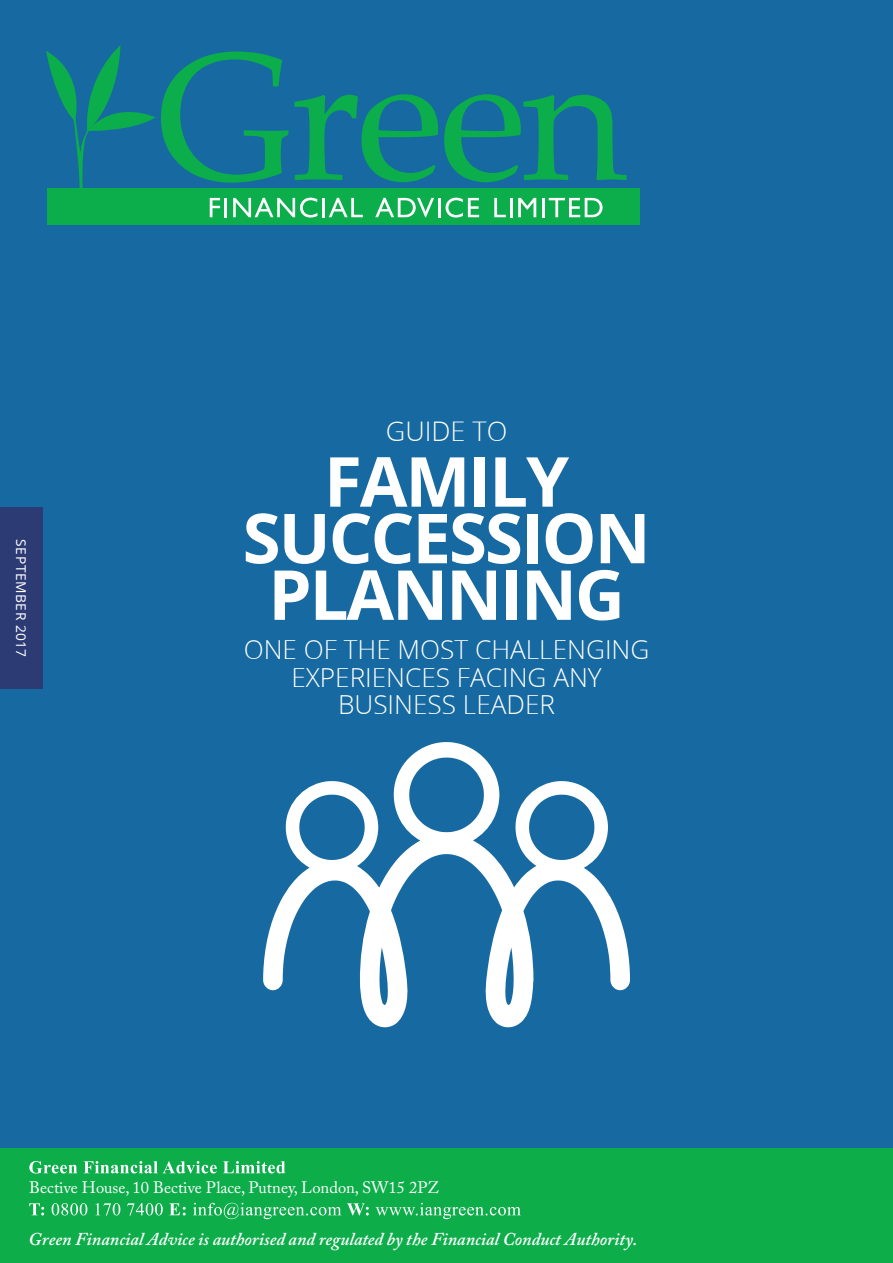
<style>
.page{position:relative;width:893px;height:1263px;background:#176aa1}
.page>*{position:absolute;margin:0;border:0;box-sizing:border-box;transform-origin:0 0}
.t1{font:700 69px/56.6px "Open Sans";letter-spacing:-.03em;color:#fff;text-align:center}
.t2{font:300 27px "Open Sans";color:#fff}
.t3{font:300 26.25px/27.6px "Open Sans";color:#fff;text-align:center}
.t4{font:italic 600 18px "Adobe Caslon Pro";color:#fff}
.t5{font:16.5px "Adobe Caslon Pro";color:#fff}
.t6{font:13.5px "Open Sans";letter-spacing:.04em;color:#fff}
</style>
<div class="page">
<div style="left:0;top:507px;width:43px;height:182px;background:#2d3b74"></div>
<svg style="left:263px;top:742px;width:367px;height:286px"></svg>
<svg style="left:161px;top:52px;width:127px;height:131px"></svg>
<svg style="left:294px;top:94px;width:144px;height:88px"></svg>
<svg style="left:444px;top:94px;width:183px;height:88px"></svg>
<svg style="left:46px;top:45px;width:109px;height:153px"></svg>
<div style="left:48px;top:188px;width:592px;height:36px;background:#0cad4b"></div>
<svg style="left:210px;top:198px;width:17px;height:19px"></svg>
<svg style="left:233px;top:198px;width:84px;height:20px"></svg>
<hr style="left:322px;top:198px;width:3px;height:19px;background:#fff">
<svg style="left:329px;top:198px;width:34px;height:19px"></svg>
<svg style="left:375px;top:198px;width:59px;height:19px"></svg>
<hr style="left:438px;top:198px;width:3px;height:19px;background:#fff">
<svg style="left:446px;top:198px;width:33px;height:20px"></svg>
<svg style="left:494px;top:198px;width:18px;height:19px"></svg>
<svg style="left:518px;top:198px;width:18px;height:19px"></svg>
<hr style="left:542px;top:198px;width:3px;height:19px;background:#fff">
<svg style="left:549px;top:198px;width:54px;height:19px"></svg>
<div style="left:0;top:1149px;width:893px;height:114px;background:#0dad4a"></div>
<svg style="left:29px;top:1161px;width:48px;height:12px"></svg>
<svg style="left:83px;top:1161px;width:134px;height:12px"></svg>
<svg style="left:223px;top:1161px;width:62px;height:12px"></svg>
<svg style="left:29px;top:1203px;width:15px;height:12px"></svg>
<svg style="left:52px;top:1203px;width:35px;height:12px"></svg>
<svg style="left:95px;top:1203px;width:25px;height:12px"></svg>
<svg style="left:127px;top:1203px;width:36px;height:12px"></svg>
<svg style="left:169px;top:1203px;width:17px;height:12px"></svg>
<svg style="left:193px;top:1203px;width:148px;height:16px"></svg>
<svg style="left:347px;top:1203px;width:22px;height:12px"></svg>
<svg style="left:376px;top:1203px;width:145px;height:16px"></svg>
<p class="t6" style="left:30px;top:539px;width:119px;rotate:90deg">SEPTEMBER 2017</p>
<h2 class="t2" style="left:386px;top:413px;width:123px">GUIDE TO</h2>
<h1 class="t1" style="left:243px;top:452px;width:409px">FAMILY<br>SUCCESSION<br>PLANNING</h1>
<h3 class="t3" style="left:244px;top:635px;width:407px">ONE OF THE MOST CHALLENGING<br>EXPERIENCES FACING ANY<br>BUSINESS LEADER</h3>
<p class="t5" style="left:29px;top:1177px;width:411px">Bective House, 10 Bective Place, Putney, London, SW15 2PZ</p>
<p class="t4" style="left:29px;top:1228px;width:610px">Green Financial Advice is authorised and regulated by the Financial Conduct Authority.</p>
</div>
